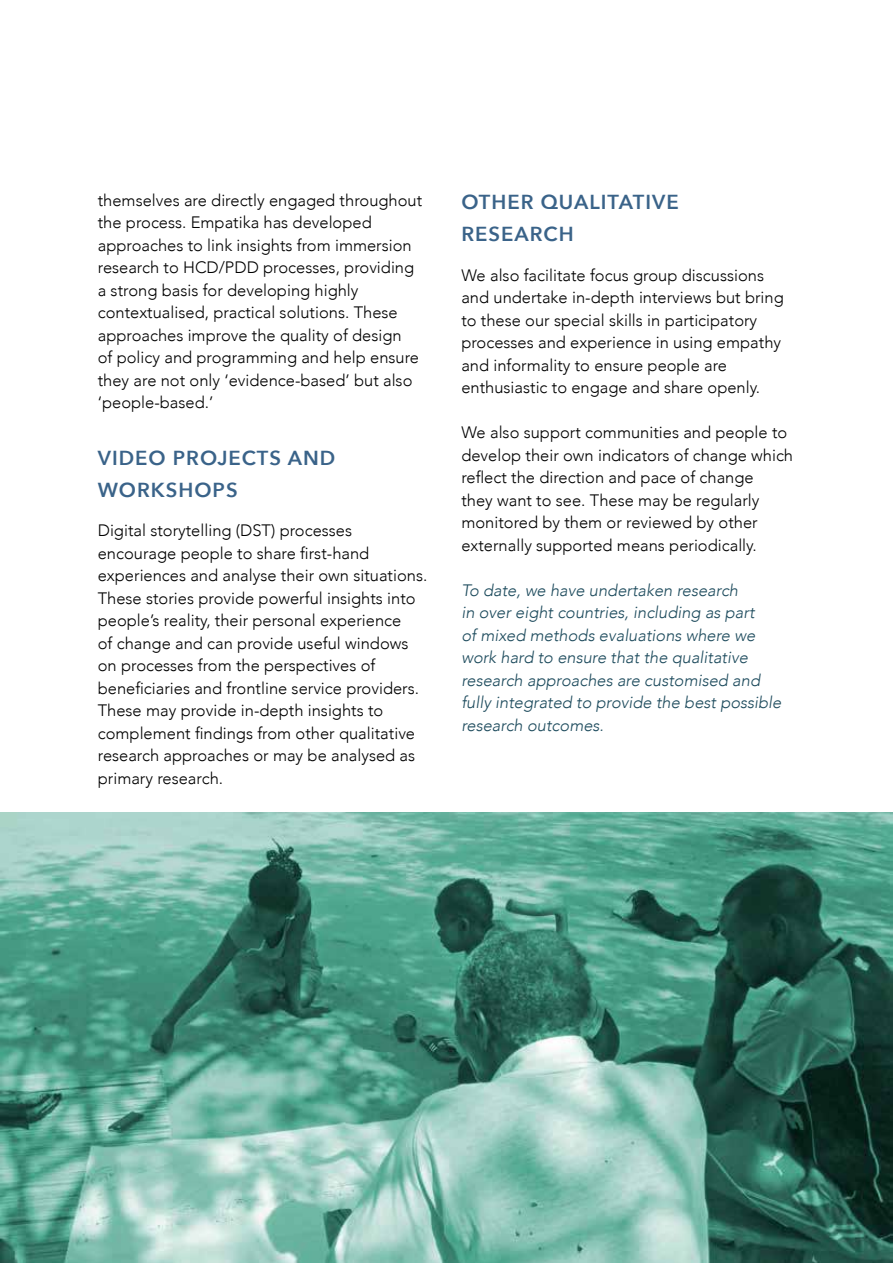
<style>
.page{position:relative;width:893px;height:1263px;background:#fff}
.page>*{position:absolute;margin:0;border:0;box-sizing:border-box;transform-origin:0 0}
.t1{font:600 20.25px/31.5px "Avenir Next";letter-spacing:.05em;color:#3a6389}
.t2{font:300 16.5px/22.5px "Avenir";color:#000}
.t3{font:italic 300 16.5px/22.5px "Avenir";color:#1c4a5c}
</style>
<div class="page">
<img style="left:0;top:812px;width:893px;height:451px">
<p class="t2" style="left:98px;top:189px;width:326px">themselves are directly engaged throughout the process. Empatika has developed approaches to link insights from immersion research to HCD/PDD processes, providing a strong basis for developing highly contextualised, practical solutions. These approaches improve the quality of design<br>of policy and programming and help ensure they are not only ‘evidence-based’ but also ‘people-based.’</p>
<p class="t1" style="left:98px;top:442px;width:239px">VIDEO PROJECTS AND<br>WORKSHOPS</p>
<p class="t2" style="left:98px;top:519px;width:331px">Digital storytelling (DST) processes encourage people to share first-hand experiences and analyse their own situations.<br>These stories provide powerful insights into people’s reality, their personal experience<br>of change and can provide useful windows on processes from the perspectives of beneficiaries and frontline service providers.<br>These may provide in-depth insights to complement findings from other qualitative research approaches or may be analysed as primary research.</p>
<p class="t1" style="left:461px;top:186px;width:219px">OTHER QUALITATIVE<br>RESEARCH</p>
<p class="t2" style="left:461px;top:264px;width:324px">We also facilitate focus group discussions and undertake in-depth interviews but bring to these our special skills in participatory processes and experience in using empathy and informality to ensure people are enthusiastic to engage and share openly.</p>
<p class="t2" style="left:461px;top:421px;width:333px">We also support communities and people to develop their own indicators of change which reflect the direction and pace of change<br>they want to see. These may be regularly monitored by them or reviewed by other externally supported means periodically.</p>
<p class="t3" style="left:461px;top:579px;width:322px">To date, we have undertaken research<br>in over eight countries, including as part<br>of mixed methods evaluations where we work hard to ensure that the qualitative research approaches are customised and fully integrated to provide the best possible research outcomes.</p>
</div>
